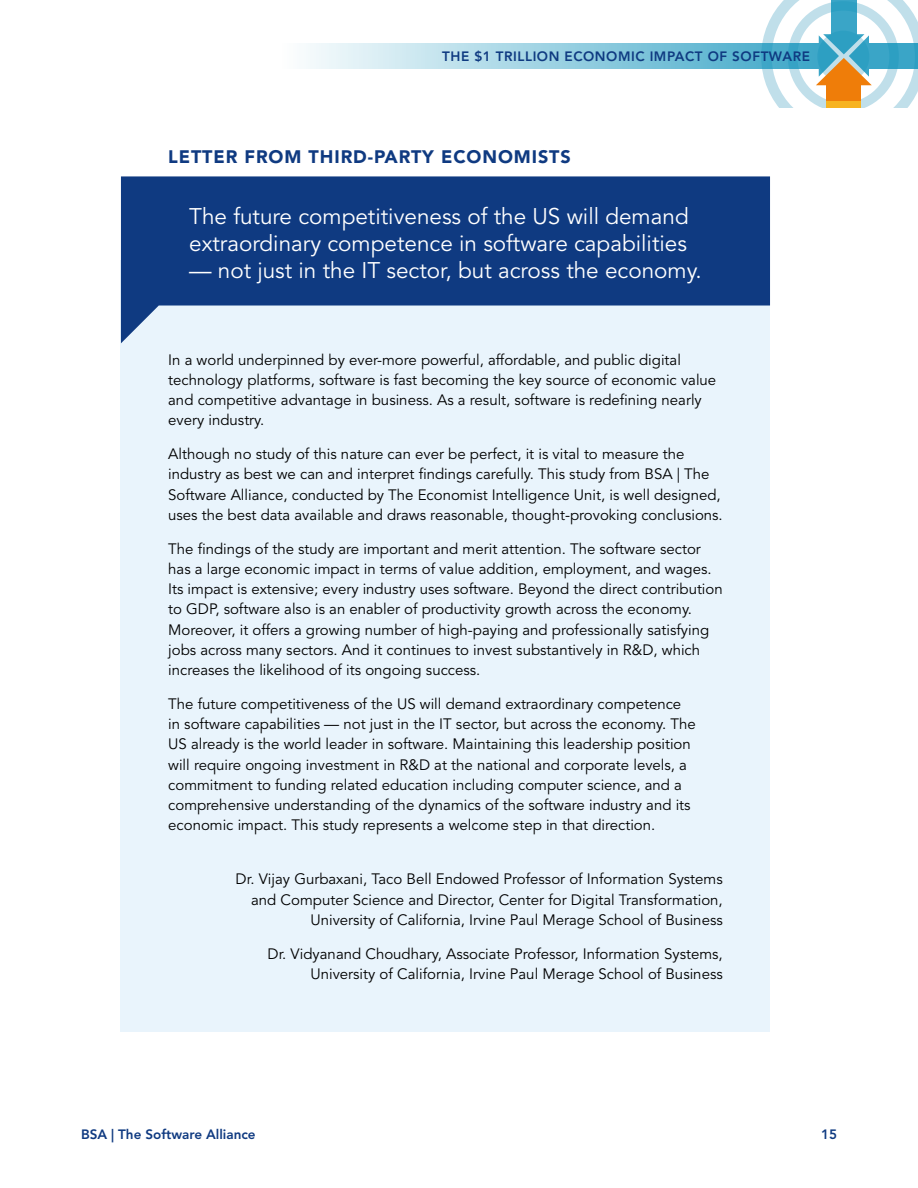
<style>
.page{position:relative;width:918px;height:1188px;background:#fff}
.page>*{position:absolute;margin:0;border:0;box-sizing:border-box;transform-origin:0 0}
.t1{font:22.5px/27px "Avenir LT Std";color:#fff}
.t2{font:900 18px "Avenir LT Std";letter-spacing:.05em;color:#0f3a81}
.t3{font:15px/20.2px "Avenir LT Std";color:#000}
.t4{font:800 13.5px "Avenir LT Std";letter-spacing:.04em;color:#0f3a81}
.t5{font:800 13.5px "Avenir LT Std";color:#0f3a81}
</style>
<div class="page">
<svg style="left:308px;top:43px;width:453px;height:26px;background:#a2d4e4"></svg>
<svg style="left:761px;top:0;width:157px;height:108px"></svg>
<div style="left:826px;top:102px;width:35px;height:6px;background:#f7b320"></div>
<div style="left:121px;top:260px;width:649px;height:772px;background:#e9f4fc"></div>
<svg style="left:121px;top:176px;width:649px;height:167px;fill:#0f3a81"></svg>
<p class="t4" style="left:442px;top:48px;width:369px">THE $1 TRILLION ECONOMIC IMPACT OF SOFTWARE</p>
<p class="t2" style="left:168px;top:146px;width:404px">LETTER FROM THIRD-PARTY ECONOMISTS</p>
<h1 class="t1" style="left:189px;top:203px;width:501px">The future competitiveness of the US will demand extraordinary competence in software capabilities</h1>
<h1 class="t1" style="left:189px;top:257px;width:514px">— not just in the IT sector, but across the economy.</h1>
<p class="t3" style="left:168px;top:350px;width:550px">In a world underpinned by ever-more powerful, affordable, and public digital technology platforms, software is fast becoming the key source of economic value and competitive advantage in business. As a result, software is redefining nearly every industry.</p>
<p class="t3" style="left:168px;top:444px;width:556px">Although no study of this nature can ever be perfect, it is vital to measure the industry as best we can and interpret findings carefully. This study from BSA | The Software Alliance, conducted by The Economist Intelligence Unit, is well designed, uses the best data available and draws reasonable, thought-provoking conclusions.</p>
<p class="t3" style="left:168px;top:539px;width:556px">The findings of the study are important and merit attention. The software sector has a large economic impact in terms of value addition, employment, and wages.<br>Its impact is extensive; every industry uses software. Beyond the direct contribution to GDP, software also is an enabler of productivity growth across the economy.<br>Moreover, it offers a growing number of high-paying and professionally satisfying jobs across many sectors. And it continues to invest substantively in R&amp;D, which increases the likelihood of its ongoing success.</p>
<p class="t3" style="left:168px;top:694px;width:529px">The future competitiveness of the US will demand extraordinary competence in software capabilities — not just in the IT sector, but across the economy. The US already is the world leader in software. Maintaining this leadership position will require ongoing investment in R&amp;D at the national and corporate levels, a commitment to funding related education including computer science, and a comprehensive understanding of the dynamics of the software industry and its economic impact. This study represents a welcome step in that direction.</p>
<p class="t3" style="left:236px;top:870px;width:489px;text-align:right">Dr. Vijay Gurbaxani, Taco Bell Endowed Professor of Information Systems and Computer Science and Director, Center for Digital Transformation,<br>University of California, Irvine Paul Merage School of Business</p>
<p class="t3" style="left:268px;top:944px;width:457px;text-align:right">Dr. Vidyanand Choudhary, Associate Professor, Information Systems,<br>University of California, Irvine Paul Merage School of Business</p>
<p class="t5" style="left:81px;top:1127px;width:176px">BSA | The Software Alliance</p>
<p class="t4" style="left:821px;top:1127px;width:17px">15</p>
</div>
